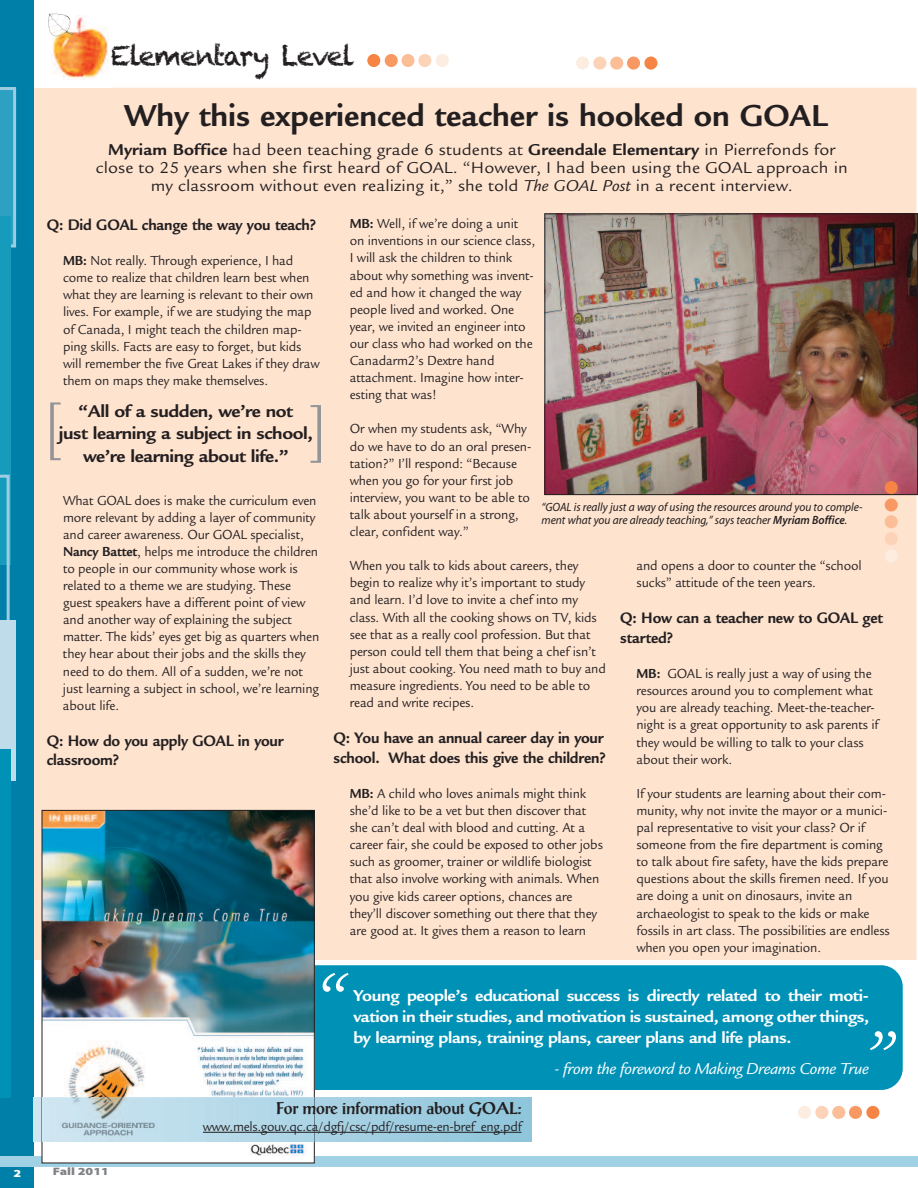
<style>
.page{position:relative;width:918px;height:1188px;background:#fff}
.page>*{position:absolute;margin:0;border:0;box-sizing:border-box;transform-origin:0 0}
.t1{font:italic 72px "Legacy Sans";color:#fff}
.t2{font:62.1px "Legacy Sans";color:#939598;scale:.87 1}
.t3{font:700 33px "Legacy Sans";color:#231f20}
.t4{font:27.15px "Chalkduster";letter-spacing:-.05em;color:#231f20}
.t5{font:700 18.6px/22.4px "Legacy Sans";letter-spacing:-.025em;color:#231f20;text-align:center;scale:1.05 1}
.t6{font:17.1px/18px "Legacy Sans";letter-spacing:.005em;color:#231f20;text-align:center;scale:1.05 1}
.t7{font:700 17.1px/20.5px "Legacy Sans";letter-spacing:-.025em;color:#fff;text-align:justify;scale:1.05 1}
.t8{font:italic 17.1px "Legacy Sans";letter-spacing:-.02em;color:#fff;scale:1.05 1}
.t9{font:700 16.5px/19.8px "Legacy Sans";letter-spacing:-.01em;color:#231f20;scale:.95 1}
.t10{font:700 16.5px "Post Antiqua";letter-spacing:-.02em;color:#231f20}
.t11{font:14.25px/17.1px "Legacy Sans";letter-spacing:-.01em;color:#231f20;scale:.95 1}
.t12{font:12px/12.8px "Myriad MM It 412 wt 601 wd";color:#231f20;scale:.95 1}
.t13{font:10.8px "Myriad MM 830 wt 300 wd";color:#808285;scale:1.25 1}
.t14{font:10.8px "Myriad MM 830 wt 300 wd";color:#fff;scale:1.25 1}
.s1{font-weight:700}
.s2{font-style:italic}
.s3{font-family:"Myriad MM It 565 wt 600 wd"}
</style>
<div class="page">
<div style="left:287px;top:965px;width:616px;height:125px;background:#0092b6;border-radius:22px"></div>
<img style="left:52px;top:16px;width:56px;height:63px">
<img style="left:49px;top:28px;width:25px;height:8px">
<div style="left:34px;top:88px;width:882px;height:872px;background:#fee3cf"></div>
<div style="left:30px;top:88px;width:83px;height:17px;background:#fee3cf"></div>
<div style="left:0;top:0;width:34px;height:1188px;background:#0080a8"></div>
<div style="left:0;top:1157px;width:918px;height:10px;background:#a0d1e4"></div>
<svg style="left:0;top:87px;width:16px;height:161px;background:#46aac7"></svg>
<div style="left:0;top:216px;width:11px;height:349px;background:#169bbd"></div>
<svg style="left:0;top:475px;width:10px;height:145px"></svg>
<div style="left:0;top:620px;width:16px;height:161px;background:#bedce9"></div>
<div style="left:0;top:749px;width:11px;height:349px;background:#0092b6"></div>
<img style="left:546px;top:215px;width:370px;height:278px">
<div style="left:544px;top:213px;width:374px;height:282px;border:1px solid #231f20"></div>
<img style="left:44px;top:812px;width:269px;height:349px">
<div style="left:42px;top:810px;width:273px;height:353px;border:1px solid #231f20"></div>
<img style="left:34px;top:1098px;width:497px;height:44px">
<hr style="left:203px;top:1132px;width:318px;height:1px;background:#231f20">
<div style="left:798px;top:1106px;width:13px;height:13px;background:#fdede0;border-radius:50%"></div>
<div style="left:815px;top:1106px;width:13px;height:13px;background:#fcd3b7;border-radius:50%"></div>
<div style="left:832px;top:1106px;width:13px;height:13px;background:#fbbe96;border-radius:50%"></div>
<div style="left:849px;top:1106px;width:13px;height:13px;background:#f89963;border-radius:50%"></div>
<div style="left:866px;top:1106px;width:13px;height:13px;background:#f58445;border-radius:50%"></div>
<div style="left:885px;top:549px;width:13px;height:13px;background:#fdede0;border-radius:50%"></div>
<div style="left:885px;top:532px;width:13px;height:13px;background:#fcd3b7;border-radius:50%"></div>
<div style="left:885px;top:515px;width:13px;height:13px;background:#fbbe96;border-radius:50%"></div>
<div style="left:885px;top:498px;width:13px;height:14px;background:#f89963;border-radius:50%"></div>
<div style="left:885px;top:481px;width:13px;height:13px;background:#f58445;border-radius:50%"></div>
<div style="left:576px;top:57px;width:13px;height:13px;background:#fdede0;border-radius:50%"></div>
<div style="left:593px;top:57px;width:13px;height:13px;background:#fcd3b7;border-radius:50%"></div>
<div style="left:610px;top:57px;width:13px;height:13px;background:#fbbe96;border-radius:50%"></div>
<div style="left:627px;top:57px;width:13px;height:13px;background:#f89963;border-radius:50%"></div>
<div style="left:644px;top:57px;width:13px;height:13px;background:#f58445;border-radius:50%"></div>
<div style="left:436px;top:54px;width:13px;height:13px;background:#fdede0;border-radius:50%"></div>
<div style="left:418px;top:54px;width:13px;height:13px;background:#fcd3b7;border-radius:50%"></div>
<div style="left:402px;top:54px;width:13px;height:13px;background:#fbbe96;border-radius:50%"></div>
<div style="left:385px;top:54px;width:13px;height:13px;background:#f89963;border-radius:50%"></div>
<div style="left:367px;top:54px;width:13px;height:13px;background:#f58445;border-radius:50%"></div>
<h3 class="t4" style="left:111px;top:39px;width:245px">Elementary Level</h3>
<h3 class="t3" style="left:124px;top:103px;width:705px">Why this experienced teacher is hooked on GOAL</h3>
<p class="t6" style="left:96px;top:142px;width:718px"><span class="s1">Myriam Boffice</span> had been teaching grade 6 students at <span class="s1">Greendale Elementary</span> in Pierrefonds for close to 25 years when she first heard of GOAL. “However, I had been using the GOAL approach in my classroom without even realizing it,” she told <span class="s2">The GOAL Post</span> in a recent interview.</p>
<p class="t9" style="left:47px;top:216px;width:285px">Q: Did GOAL change the way you teach?</p>
<p class="t11" style="left:63px;top:254px;width:272px"><span class="s1">MB:</span> Not really. Through experience, I had come to realize that children learn best when what they are learning is relevant to their own lives. For example, if we are studying the map of Canada, I might teach the children map&shy;ping skills. Facts are easy to forget, but kids will remember the five Great Lakes if they draw them on maps they make themselves.</p>
<h2 class="t2" style="left:45px;top:402px;width:24px">[</h2>
<h2 class="t2" style="left:306px;top:404px;width:24px">]</h2>
<h3 class="t5" style="left:59px;top:402px;width:243px">“All of a sudden, we’re not<br>just learning a subject in school, we’re learning about life.”</h3>
<p class="t11" style="left:63px;top:493px;width:271px">What GOAL does is make the curriculum even more relevant by adding a layer of community and career awareness. Our GOAL specialist, <span class="s1">Nancy Battet</span>, helps me introduce the children to people in our community whose work is related to a theme we are studying. These guest speakers have a different point of view and another way of explaining the subject matter. The kids’ eyes get big as quarters when they hear about their jobs and the skills they need to do them. All of a sudden, we’re not just learning a subject in school, we’re learning about life.</p>
<p class="t9" style="left:47px;top:732px;width:251px">Q: How do you apply GOAL in your classroom?</p>
<p class="t11" style="left:350px;top:217px;width:197px"><span class="s1">MB:</span> Well, if we’re doing a unit on inventions in our science class,<br>I will ask the children to think about why something was invent&shy;ed and how it changed the way people lived and worked. One year, we invited an engineer into our class who had worked on the<br>Canadarm2’s Dextre hand attachment. Imagine how inter&shy;esting that was!</p>
<p class="t11" style="left:350px;top:422px;width:193px">Or when my students ask, “Why do we have to do an oral presen&shy;tation?” I’ll respond: “Because when you go for your first job interview, you want to be able to talk about yourself in a strong, clear, confident way.”</p>
<p class="t11" style="left:350px;top:559px;width:271px">When you talk to kids about careers, they begin to realize why it’s important to study and learn. I’d love to invite a chef into my class. With all the cooking shows on TV, kids see that as a really cool profession. But that person could tell them that being a chef isn’t just about cooking. You need math to buy and measure ingredients. You need to be able to read and write recipes.</p>
<p class="t9" style="left:334px;top:729px;width:288px">Q: You have an annual career day in your school. What does this give the children?</p>
<p class="t11" style="left:350px;top:786px;width:268px"><span class="s1">MB:</span> A child who loves animals might think she’d like to be a vet but then discover that she can’t deal with blood and cutting. At a career fair, she could be exposed to other jobs such as groomer, trainer or wildlife biologist that also involve working with animals. When you give kids career options, chances are they’ll discover something out there that they are good at. It gives them a reason to learn</p>
<p class="t12" style="left:542px;top:502px;width:339px">“GOAL is really just a way of using the resources around you to comple&shy;ment what you are already teaching,” says teacher <span class="s3">Myriam Boffice</span>.</p>
<p class="t11" style="left:637px;top:558px;width:238px">and opens a door to counter the “school sucks” attitude of the teen years.</p>
<p class="t9" style="left:620px;top:609px;width:278px">Q: How can a teacher new to GOAL get started?</p>
<p class="t11" style="left:636px;top:666px;width:256px"><span class="s1">MB:</span> GOAL is really just a way of using the resources around you to complement what you are already teaching. Meet-the-teacher&shy;night is a great opportunity to ask parents if they would be willing to talk to your class about their work.</p>
<p class="t11" style="left:636px;top:786px;width:268px">If your students are learning about their com&shy;munity, why not invite the mayor or a munici&shy;pal representative to visit your class? Or if someone from the fire department is coming to talk about fire safety, have the kids prepare questions about the skills firemen need. If you are doing a unit on dinosaurs, invite an archaeologist to speak to the kids or make fossils in art class. The possibilities are endless when you open your imagination.</p>
<h1 class="t1" style="left:315px;top:971px;width:32px">“</h1>
<p class="t7" style="left:353px;top:987px;width:493px">Young people’s educational success is directly related to their moti&shy;vation in their studies, and motivation is sustained, among other things, by learning plans, training plans, career plans and life plans.</p>
<p class="t8" style="left:554px;top:1062px;width:301px">- from the foreword to Making Dreams Come True</p>
<h1 class="t1" style="left:864px;top:1029px;width:32px">”</h1>
<p class="t14" style="left:14px;top:1169px;width:8px">2</p>
<p class="t13" style="left:53px;top:1168px;width:46px">Fall 2011</p>
<p class="t10" style="left:276px;top:1102px;width:247px">For more information about GOAL:</p>
<p class="t11" style="left:203px;top:1119px;width:337px">www.mels.gouv.qc.ca/dgfj/csc/pdf/resume-en-bref_eng.pdf</p>
</div>
